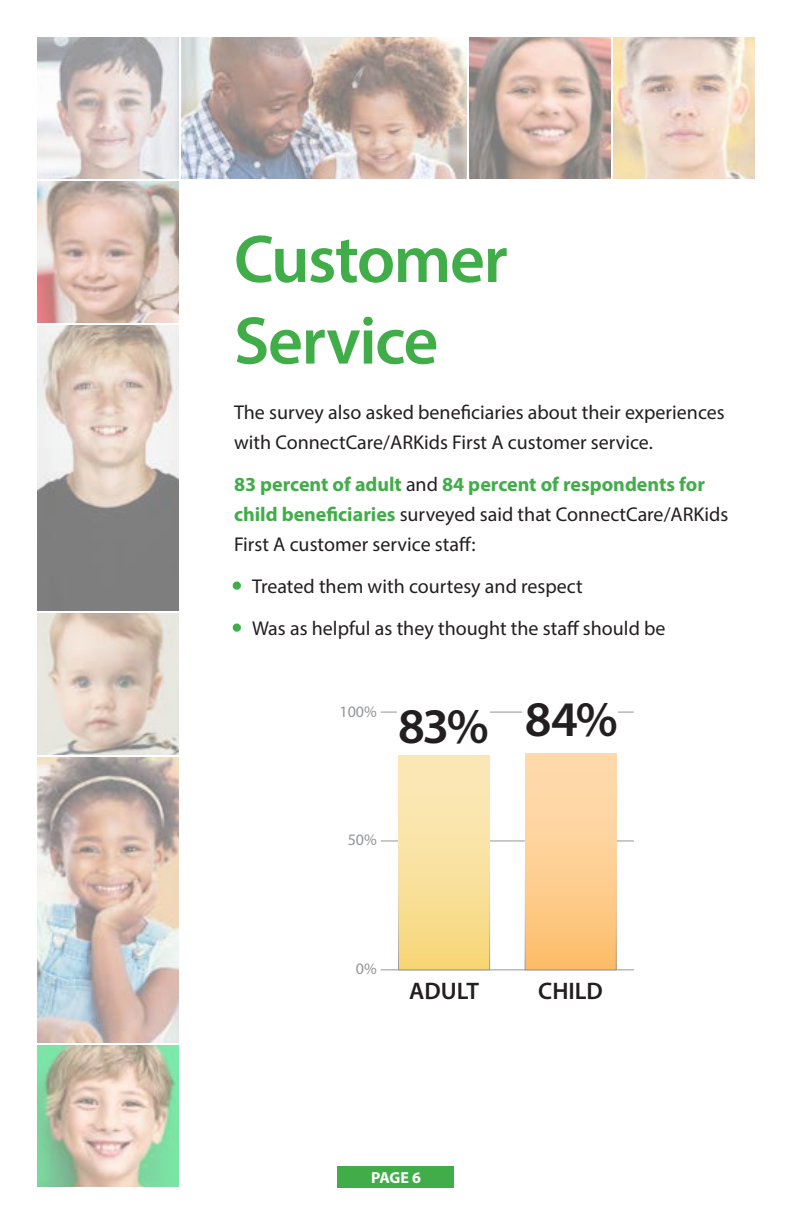
<style>
.page{position:relative;width:792px;height:1224px;background:#fff}
.page>*{position:absolute;margin:0;border:0;box-sizing:border-box;transform-origin:0 0}
.t1{font:600 68px "Myriad Pro";letter-spacing:-.02em;color:#41ad49}
.t2{font:600 50px "Myriad Pro";color:#231f20}
.t3{font:600 24px "Myriad Pro";color:#231f20}
.t4{font:20px/30px "Myriad Pro";color:#231f20}
.t5{font:16px "Myriad Pro";color:#939598}
.t6{font:700 16px "Myriad Pro";color:#fff}
.s1{font-weight:700;color:#41ad49}
.s2{color:#41ad49}
</style>
<div class="page">
<div style="left:338px;top:1166px;width:116px;height:22px;background:#41ad49"></div>
<div style="left:233px;top:582px;width:8px;height:8px;border:4px solid #41ad49;border-radius:50%"></div>
<div style="left:233px;top:624px;width:8px;height:8px;border:4px solid #41ad49;border-radius:50%"></div>
<hr style="left:381px;top:969px;width:253px;height:1px;background:#939598">
<hr style="left:381px;top:840px;width:253px;height:1px;background:#939598">
<hr style="left:381px;top:712px;width:253px;height:1px;background:#939598">
<div style="left:399px;top:756px;width:91px;height:214px;background:linear-gradient(to bottom,#fbeabf,#f7d87c)"></div>
<div style="left:525px;top:753px;width:91px;height:217px;background:linear-gradient(to bottom,#ffdeb5,#fdbf6f)"></div>
<div style="left:397px;top:704px;width:93px;height:16px;background:#fff"></div>
<div style="left:522px;top:704px;width:96px;height:16px;background:#fff"></div>
<img style="left:470px;top:38px;width:284px;height:140px">
<div style="left:467px;top:35px;width:146px;height:146px;border:2px solid #fff"></div>
<div style="left:611px;top:35px;width:146px;height:146px;border:2px solid #fff"></div>
<img style="left:38px;top:38px;width:140px;height:1148px">
<div style="left:35px;top:35px;width:146px;height:146px;border:2px solid #fff"></div>
<div style="left:35px;top:179px;width:146px;height:146px;border:2px solid #fff"></div>
<div style="left:35px;top:323px;width:146px;height:290px;border:2px solid #fff"></div>
<div style="left:35px;top:611px;width:146px;height:146px;border:2px solid #fff"></div>
<svg style="left:35px;top:754px;width:146px;height:289px;background:#cdc0ba"></svg>
<div style="left:35px;top:1043px;width:146px;height:146px;border:2px solid #fff"></div>
<svg style="left:178px;top:35px;width:292px;height:147px;background:#c4b6b2"></svg>
<p class="t1" style="left:234px;top:216px;width:275px">Customer</p>
<p class="t1" style="left:234px;top:298px;width:206px">Service</p>
<p class="t4" style="left:234px;top:397px;width:492px">The survey also asked beneficiaries about their experiences with ConnectCare/ARKids First A customer service.</p>
<p class="t4" style="left:234px;top:469px;width:496px"><span class="s1">83 percent of adult</span> and <span class="s1">84 percent of respondents for child beneficiaries</span> surveyed said that ConnectCare/ARKids<br>First A customer service staff:</p>
<p class="t4" style="left:234px;top:571px;width:350px"><span class="s2">•</span> Treated them with courtesy and respect</p>
<p class="t4" style="left:234px;top:613px;width:433px"><span class="s2">•</span> Was as helpful as they thought the staff should be</p>
<p class="t5" style="left:340px;top:701px;width:39px">100%</p>
<p class="t2" style="left:398px;top:691px;width:221px">83% 84%</p>
<p class="t5" style="left:348px;top:830px;width:31px">50%</p>
<p class="t5" style="left:356px;top:959px;width:22px">0%</p>
<p class="t3" style="left:409px;top:976px;width:71px">ADULT</p>
<p class="t3" style="left:538px;top:976px;width:66px">CHILD</p>
<p class="t6" style="left:371px;top:1167px;width:51px">PAGE 6</p>
</div>
